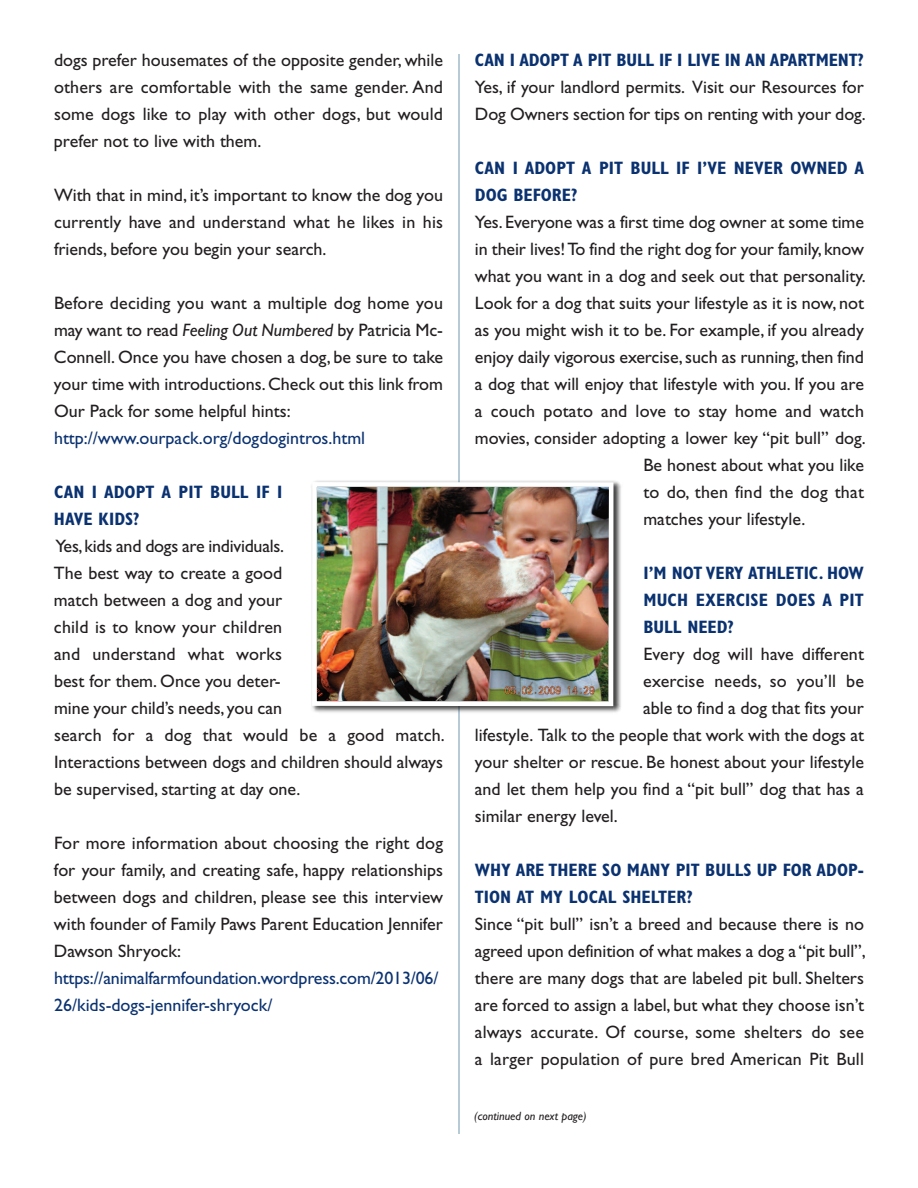
<style>
.page{position:relative;width:918px;height:1188px;background:#fff}
.page>*{position:absolute;margin:0;border:0;box-sizing:border-box;transform-origin:0 0}
.t1{font:18px/27px "Gill Sans";color:#231f20;text-align:justify}
.t2{font:700 condensed 18px/27px "Gill Sans";color:#0b3270}
.t3{font:18px/27px "Gill Sans";color:#0b3270}
.t4{font:italic 12px "Gill Sans";color:#231f20}
.s1{font-style:italic}
</style>
<div class="page">
<hr style="left:459px;top:54px;width:1px;height:1080px;background:#7199b1">
<img style="left:311px;top:476px;width:310px;height:242px">
<img style="left:317px;top:487px;width:291px;height:214px">
<div style="left:312px;top:482px;width:301px;height:224px;border:4px solid #fff"></div>
<p class="t1" style="left:54px;top:48px;width:391px">dogs prefer housemates of the opposite gender, while others are comfortable with the same gender. And some dogs like to play with other dogs, but would prefer not to live with them.</p>
<p class="t1" style="left:54px;top:183px;width:391px">With that in mind, it’s important to know the dog you currently have and understand what he likes in his friends, before you begin your search.</p>
<p class="t1" style="left:54px;top:291px;width:391px">Before deciding you want a multiple dog home you may want to read <span class="s1">Feeling Out Numbered</span> by Patricia Mc-Connell. Once you have chosen a dog, be sure to take your time with introductions.Check out this link from Our Pack for some helpful hints:</p>
<p class="t3" style="left:54px;top:426px;width:313px">http://www.ourpack.org/dogdogintros.html</p>
<p class="t2" style="left:54px;top:480px;width:230px">CAN I ADOPT A PIT BULL IF I<br>HAVE KIDS?</p>
<p class="t1" style="left:54px;top:534px;width:392px;text-align:left">Yes,kids and dogs are individuals.<br>The best way to create a good<br>match between a dog and your<br>child is to know your children<br>and understand what works<br>best for them. Once you deter-<br>mine your child’s needs, you can<br>search for a dog that would be a good match.<br>Interactions between dogs and children should always be supervised, starting at day one.</p>
<p class="t1" style="left:54px;top:831px;width:391px">For more information about choosing the right dog for your family, and creating safe, happy relationships between dogs and children, please see this interview with founder of Family Paws Parent Education Jennifer Dawson Shryock:</p>
<p class="t3" style="left:54px;top:966px;width:386px">https://animalfarmfoundation.wordpress.com/2013/06/<br>26/kids-dogs-jennifer-shryock/</p>
<p class="t2" style="left:475px;top:48px;width:391px">CAN I ADOPT A PIT BULL IF I LIVE IN AN APARTMENT?</p>
<p class="t1" style="left:475px;top:75px;width:392px">Yes, if your landlord permits. Visit our Resources for<br>Dog Owners section for tips on renting with your dog.</p>
<p class="t2" style="left:475px;top:156px;width:391px">CAN I ADOPT A PIT BULL IF I’VE NEVER OWNED A<br>DOG BEFORE?</p>
<p class="t1" style="left:475px;top:210px;width:391px">Yes. Everyone was a first time dog owner at some time</p>
<p class="t1" style="left:475px;top:237px;width:391px">in their lives!To find the right dog for your family, know</p>
<p class="t1" style="left:475px;top:264px;width:392px">what you want in a dog and seek out that personality.</p>
<p class="t1" style="left:475px;top:291px;width:391px">Look for a dog that suits your lifestyle as it is now, not</p>
<p class="t1" style="left:475px;top:318px;width:391px">as you might wish it to be. For example, if you already</p>
<p class="t1" style="left:475px;top:345px;width:391px">enjoy daily vigorous exercise,such as running,then find</p>
<p class="t1" style="left:475px;top:372px;width:391px">a dog that will enjoy that lifestyle with you. If you are</p>
<p class="t1" style="left:475px;top:399px;width:391px">a couch potato and love to stay home and watch</p>
<p class="t1" style="left:475px;top:426px;width:392px">movies, consider adopting a lower key “pit bull” dog.</p>
<p class="t1" style="left:644px;top:453px;width:222px">Be honest about what you like</p>
<p class="t1" style="left:643px;top:480px;width:222px">to do, then find the dog that</p>
<p class="t1" style="left:643px;top:507px;width:163px">matches your lifestyle.</p>
<p class="t2" style="left:643px;top:561px;width:222px;text-align:justify">I’M NOT VERY ATHLETIC. HOW MUCH EXERCISE DOES A PIT BULL NEED?</p>
<p class="t1" style="left:643px;top:642px;width:222px">Every dog will have different</p>
<p class="t1" style="left:643px;top:669px;width:222px">exercise needs, so you’ll be</p>
<p class="t1" style="left:643px;top:696px;width:222px">able to find a dog that fits your</p>
<p class="t1" style="left:475px;top:723px;width:391px">lifestyle. Talk to the people that work with the dogs at</p>
<p class="t1" style="left:475px;top:750px;width:391px">your shelter or rescue. Be honest about your lifestyle</p>
<p class="t1" style="left:475px;top:777px;width:391px">and let them help you find a “pit bull” dog that has a</p>
<p class="t1" style="left:475px;top:804px;width:144px">similar energy level.</p>
<p class="t2" style="left:475px;top:858px;width:391px">WHY ARE THERE SO MANY PIT BULLS UP FOR ADOP-<br>TION AT MY LOCAL SHELTER?</p>
<p class="t1" style="left:475px;top:912px;width:392px">Since “pit bull” isn’t a breed and because there is no agreed upon definition of what makes a dog a “pit bull”, there are many dogs that are labeled pit bull. Shelters are forced to assign a label, but what they choose isn’t always accurate. Of course, some shelters do see a larger population of pure bred American Pit Bull</p>
<p class="t4" style="left:474px;top:1111px;width:114px">(continued on next page)</p>
</div>
